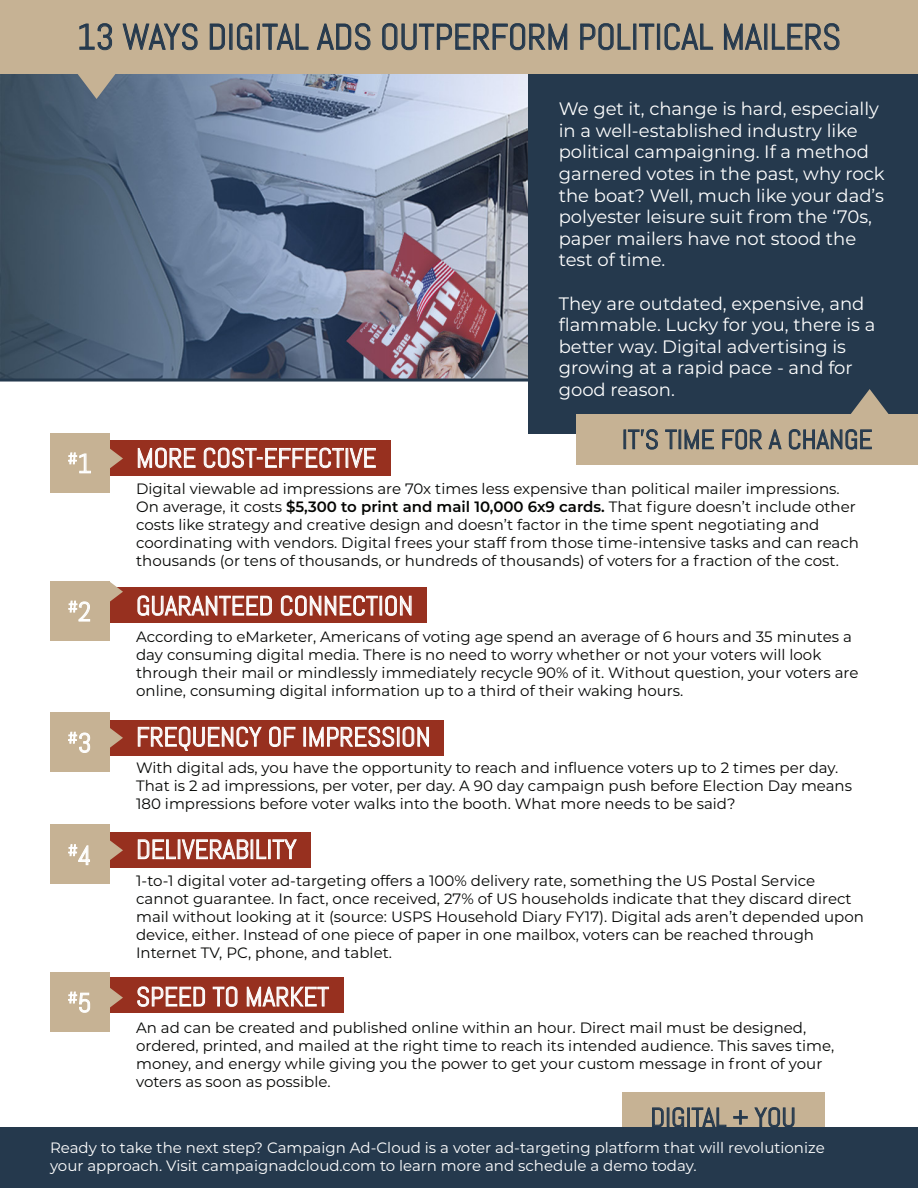
<style>
.page{position:relative;width:918px;height:1188px;background:#fff}
.page>*{position:absolute;margin:0;border:0;box-sizing:border-box;transform-origin:0 0}
.t1{font:36px "Abel";color:#25394d}
.t2{font:27px "Abel";color:#fff}
.t3{font:27px "Abel";color:#25394d}
.t4{font:18px/21.6px "Montserrat";color:#fff}
.t5{font:15.75px "Abel";color:#fff}
.t6{font:15px/18px "Montserrat";color:#040503}
.t7{font:15px/18px "Montserrat";color:#fff}
.s1{font-size:27px}
.s2{font-weight:600}
</style>
<div class="page">
<div style="left:109px;top:977px;width:235px;height:36px;background:#97301f"></div>
<div style="left:109px;top:832px;width:202px;height:36px;background:#97301f"></div>
<div style="left:109px;top:720px;width:334px;height:36px;background:#97301f"></div>
<div style="left:103px;top:587px;width:324px;height:36px;background:#97301f"></div>
<div style="left:109px;top:440px;width:282px;height:36px;background:#97301f"></div>
<img style="left:0;top:73px;width:529px;height:306px">
<div style="left:529px;top:72px;width:389px;height:362px;background:#25394d"></div>
<div style="left:576px;top:415px;width:342px;height:50px;background:#c6b294"></div>
<svg style="left:624px;top:429px;width:34px;height:20px"></svg>
<svg style="left:665px;top:429px;width:49px;height:20px"></svg>
<svg style="left:722px;top:429px;width:40px;height:20px"></svg>
<svg style="left:769px;top:429px;width:13px;height:20px"></svg>
<svg style="left:789px;top:429px;width:83px;height:20px"></svg>
<svg style="left:849px;top:389px;width:41px;height:26px"></svg>
<div style="left:0;top:0;width:918px;height:73px;background:#c6b294"></div>
<svg style="left:80px;top:23px;width:32px;height:27px"></svg>
<svg style="left:123px;top:23px;width:74px;height:28px"></svg>
<svg style="left:210px;top:24px;width:15px;height:26px"></svg>
<svg style="left:237px;top:23px;width:15px;height:27px"></svg>
<div style="left:257px;top:24px;width:3px;height:26px;border:1px solid #25394d"></div>
<svg style="left:263px;top:24px;width:45px;height:26px"></svg>
<svg style="left:317px;top:23px;width:53px;height:27px"></svg>
<svg style="left:382px;top:23px;width:185px;height:27px"></svg>
<svg style="left:580px;top:23px;width:50px;height:27px"></svg>
<div style="left:633px;top:24px;width:3px;height:26px;border:1px solid #25394d"></div>
<svg style="left:639px;top:24px;width:15px;height:26px"></svg>
<div style="left:657px;top:24px;width:3px;height:26px;border:1px solid #25394d"></div>
<svg style="left:665px;top:23px;width:48px;height:27px"></svg>
<svg style="left:724px;top:24px;width:38px;height:26px"></svg>
<svg style="left:772px;top:23px;width:67px;height:27px"></svg>
<svg style="left:76px;top:73px;width:41px;height:26px"></svg>
<hr style="left:0;top:379px;width:529px;height:3px;background:#25394d">
<svg style="left:109px;top:448px;width:14px;height:21px"></svg>
<div style="left:50px;top:433px;width:59px;height:59px;background:#c6b294"></div>
<svg style="left:68px;top:452px;width:23px;height:21px"></svg>
<svg style="left:109px;top:581px;width:14px;height:21px"></svg>
<div style="left:50px;top:581px;width:59px;height:59px;background:#c6b294"></div>
<svg style="left:68px;top:601px;width:22px;height:20px"></svg>
<svg style="left:138px;top:448px;width:57px;height:20px"></svg>
<svg style="left:204px;top:448px;width:140px;height:20px"></svg>
<svg style="left:350px;top:448px;width:26px;height:20px"></svg>
<svg style="left:138px;top:596px;width:134px;height:20px"></svg>
<svg style="left:281px;top:596px;width:130px;height:20px"></svg>
<svg style="left:109px;top:727px;width:14px;height:21px"></svg>
<div style="left:50px;top:712px;width:59px;height:59px;background:#c6b294"></div>
<svg style="left:68px;top:732px;width:22px;height:21px"></svg>
<svg style="left:138px;top:727px;width:123px;height:24px"></svg>
<svg style="left:269px;top:727px;width:26px;height:20px"></svg>
<svg style="left:304px;top:727px;width:125px;height:20px"></svg>
<svg style="left:109px;top:840px;width:14px;height:21px"></svg>
<div style="left:50px;top:825px;width:59px;height:59px;background:#c6b294"></div>
<svg style="left:68px;top:844px;width:22px;height:21px"></svg>
<svg style="left:138px;top:839px;width:159px;height:20px"></svg>
<svg style="left:109px;top:987px;width:14px;height:21px"></svg>
<div style="left:50px;top:972px;width:59px;height:59px;background:#c6b294"></div>
<svg style="left:68px;top:992px;width:22px;height:21px"></svg>
<svg style="left:137px;top:987px;width:68px;height:20px"></svg>
<svg style="left:213px;top:987px;width:24px;height:20px"></svg>
<svg style="left:247px;top:987px;width:82px;height:20px"></svg>
<div style="left:622px;top:1093px;width:203px;height:50px;background:#c6b294"></div>
<div style="left:0;top:1127px;width:918px;height:61px;background:#25394d"></div>
<svg style="left:652px;top:1107px;width:74px;height:20px"></svg>
<svg style="left:733px;top:1110px;width:15px;height:14px"></svg>
<svg style="left:754px;top:1107px;width:40px;height:20px"></svg>
<h1 class="t1" style="left:77px;top:14px;width:765px">13 WAYS DIGITAL ADS OUTPERFORM POLITICAL MAILERS</h1>
<p class="t5" style="left:68px;top:448px;width:26px">#<span class="s1">1</span></p>
<h2 class="t2" style="left:136px;top:441px;width:242px">MORE COST-EFFECTIVE</h2>
<p class="t4" style="left:559px;top:97px;width:327px">We get it, change is hard, especially in a well-established industry like political campaigning. If a method garnered votes in the past, why rock the boat? Well, much like your dad’s polyester leisure suit from the ‘70s, paper mailers have not stood the test of time.</p>
<p class="t4" style="left:559px;top:292px;width:318px">They are outdated, expensive, and flammable. Lucky for you, there is a better way. Digital advertising is growing at a rapid pace - and for good reason.</p>
<h2 class="t3" style="left:622px;top:422px;width:252px">IT’S TIME FOR A CHANGE</h2>
<p class="t6" style="left:136px;top:480px;width:724px">Digital viewable ad impressions are 70x times less expensive than political mailer impressions.<br>On average, it costs <span class="s2">$5,300 to print and mail 10,000 6x9 cards.</span> That figure doesn’t include other costs like strategy and creative design and doesn’t factor in the time spent negotiating and coordinating with vendors. Digital frees your staff from those time-intensive tasks and can reach thousands (or tens of thousands, or hundreds of thousands) of voters for a fraction of the cost.</p>
<p class="t5" style="left:68px;top:597px;width:25px">#<span class="s1">2</span></p>
<h2 class="t2" style="left:136px;top:589px;width:279px">GUARANTEED CONNECTION</h2>
<p class="t6" style="left:136px;top:627px;width:724px">According to eMarketer, Americans of voting age spend an average of 6 hours and 35 minutes a day consuming digital media. There is no need to worry whether or not your voters will look through their mail or mindlessly immediately recycle 90% of it. Without question, your voters are online, consuming digital information up to a third of their waking hours.</p>
<p class="t5" style="left:68px;top:728px;width:25px">#<span class="s1">3</span></p>
<h2 class="t2" style="left:136px;top:720px;width:296px">FREQUENCY OF IMPRESSION</h2>
<p class="t6" style="left:136px;top:758px;width:718px">With digital ads, you have the opportunity to reach and influence voters up to 2 times per day.<br>That is 2 ad impressions, per voter, per day. A 90 day campaign push before Election Day means<br>180 impressions before voter walks into the booth. What more needs to be said?</p>
<p class="t5" style="left:68px;top:840px;width:25px">#<span class="s1">4</span></p>
<h2 class="t2" style="left:136px;top:832px;width:162px">DELIVERABILITY</h2>
<p class="t6" style="left:136px;top:871px;width:729px">1-to-1 digital voter ad-targeting offers a 100% delivery rate, something the US Postal Service cannot guarantee. In fact, once received, 27% of US households indicate that they discard direct mail without looking at it (source: USPS Household Diary FY17). Digital ads aren’t depended upon device, either. Instead of one piece of paper in one mailbox, voters can be reached through Internet TV, PC, phone, and tablet.</p>
<p class="t5" style="left:68px;top:988px;width:25px">#<span class="s1">5</span></p>
<h2 class="t2" style="left:136px;top:980px;width:194px">SPEED TO MARKET</h2>
<p class="t6" style="left:136px;top:1018px;width:700px">An ad can be created and published online within an hour. Direct mail must be designed, ordered, printed, and mailed at the right time to reach its intended audience. This saves time, money, and energy while giving you the power to get your custom message in front of your voters as soon as possible.</p>
<h2 class="t3" style="left:650px;top:1100px;width:147px">DIGITAL + YOU</h2>
<p class="t7" style="left:50px;top:1139px;width:776px">Ready to take the next step? Campaign Ad-Cloud is a voter ad-targeting platform that will revolutionize your approach. Visit campaignadcloud.com to learn more and schedule a demo today.</p>
</div>
